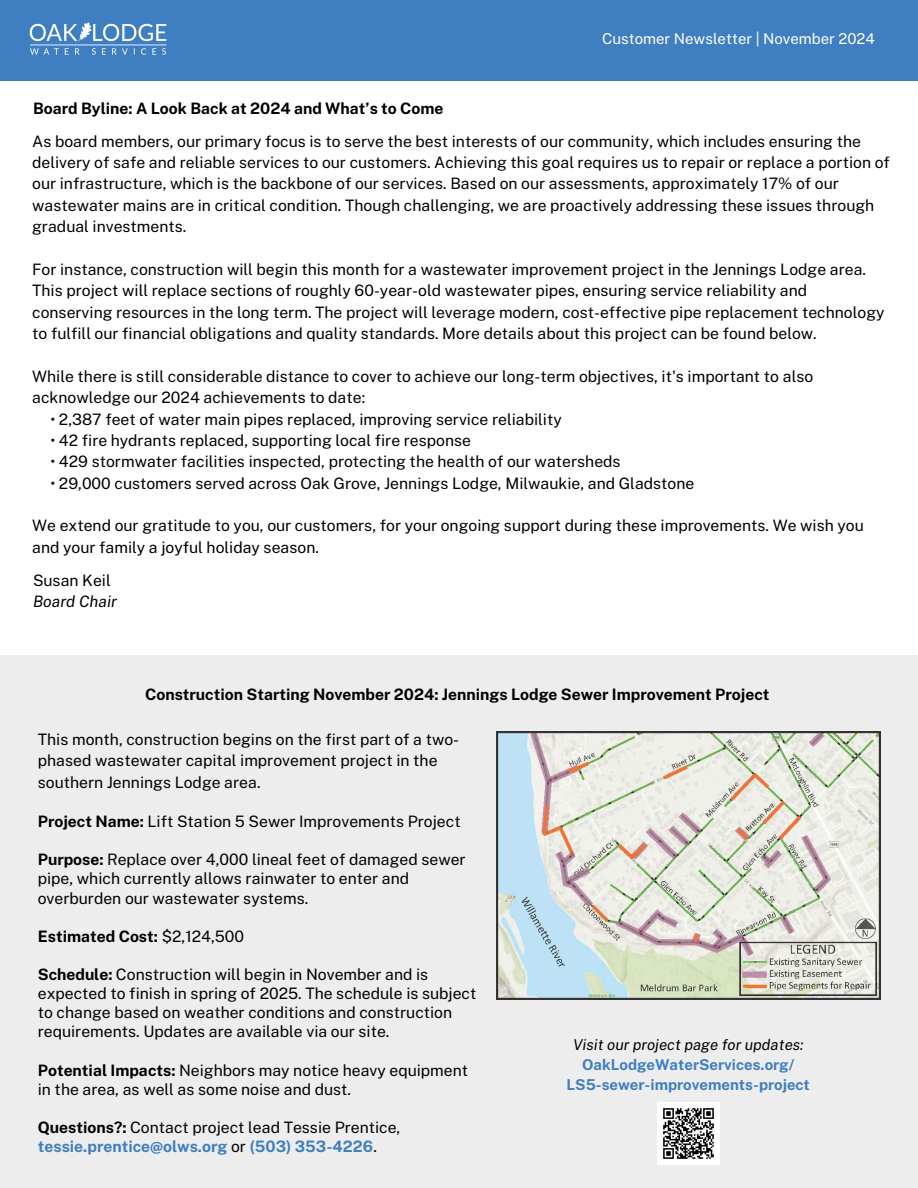
<style>
.page{position:relative;width:918px;height:1188px;background:#fff}
.page>*{position:absolute;margin:0;border:0;box-sizing:border-box;transform-origin:0 0}
.t1{font:16.5px "Canva Sans";color:#fefefe}
.t2{font:15.75px/21.3px "Public Sans";color:#000}
.t3{font:700 15.75px "Public Sans";color:#000}
.t4{font:700 15.75px/19.2px "Public Sans";color:#3f7ec1}
.t5{font:italic 15.75px "Public Sans";color:#000}
.t6{font:700 15px "Public Sans";color:#3f7ec1}
.t7{font:15px "Public Sans";color:#fefefe}
.t8{font:italic 15px "Public Sans";color:#000}
.s1{font-weight:700}
.s2{font-weight:400}
.s3{color:#000}
.s4{font-weight:400;color:#000}
</style>
<div class="page">
<div style="left:0;top:0;width:918px;height:80px;background:#3f7ec1"></div>
<img style="left:29px;top:22px;width:138px;height:33px">
<div style="left:0;top:655px;width:918px;height:533px;background:#ededed"></div>
<img style="left:496px;top:732px;width:384px;height:268px">
<img style="left:658px;top:1103px;width:62px;height:62px">
<p class="t3" style="left:33px;top:99px;width:412px">Board Byline: A Look Back at 2024 and What’s to Come</p>
<p class="t7" style="left:602px;top:30px;width:274px">Customer Newsletter | November 2024</p>
<p class="t1" style="left:582px;top:27px;width:314px">Customer Newsletter July/August 2024</p>
<p class="t2" style="left:32px;top:130px;width:859px">As board members, our primary focus is to serve the best interests of our community, which includes ensuring the delivery of safe and reliable services to our customers. Achieving this goal requires us to repair or replace a portion of our infrastructure, which is the backbone of our services. Based on our assessments, approximately 17% of our wastewater mains are in critical condition. Though challenging, we are proactively addressing these issues through gradual investments.</p>
<p class="t2" style="left:32px;top:259px;width:854px">For instance, construction will begin this month for a wastewater improvement project in the Jennings Lodge area.<br>This project will replace sections of roughly 60-year-old wastewater pipes, ensuring service reliability and conserving resources in the long term. The project will leverage modern, cost-effective pipe replacement technology to fulfill our financial obligations and quality standards. More details about this project can be found below.</p>
<p class="t2" style="left:32px;top:366px;width:783px">While there is still considerable distance to cover to achieve our long-term objectives, it's important to also acknowledge our 2024 achievements to date:</p>
<p class="t2" style="left:50px;top:408px;width:513px">• 2,387 feet of water main pipes replaced, improving service reliability</p>
<p class="t2" style="left:50px;top:430px;width:422px">• 42 fire hydrants replaced, supporting local fire response</p>
<p class="t2" style="left:50px;top:451px;width:572px">• 429 stormwater facilities inspected, protecting the health of our watersheds</p>
<h1 class="t2" style="left:50px;top:472px;width:646px">• 29,000 customers served across Oak Grove, Jennings Lodge, Milwaukie, and Gladstone</h1>
<p class="t2" style="left:32px;top:515px;width:833px">We extend our gratitude to you, our customers, for your ongoing support during these improvements. We wish you and your family a joyful holiday season.</p>
<p class="t2" style="left:33px;top:569px;width:79px">Susan Keil</p>
<p class="t5" style="left:33px;top:592px;width:86px">Board Chair</p>
<p class="t3" style="left:145px;top:685px;width:626px">Construction Starting November 2024: Jennings Lodge Sewer Improvement Project</p>
<p class="t2" style="left:38px;top:729px;width:423px">This month, construction begins on the first part of a two&shy;phased wastewater capital improvement project in the southern Jennings Lodge area.</p>
<p class="t2" style="left:38px;top:811px;width:424px"><span class="s1">Project Name:</span> Lift Station 5 Sewer Improvements Project</p>
<p class="t2" style="left:38px;top:850px;width:429px;line-height:19.2px"><span class="s1">Purpose:</span> Replace over 4,000 lineal feet of damaged sewer pipe, which currently allows rainwater to enter and overburden our wastewater systems.</p>
<p class="t3" style="left:38px;top:927px;width:208px">Estimated Cost: <span class="s2">$2,124,500</span></p>
<p class="t2" style="left:38px;top:965px;width:440px;line-height:19.2px"><span class="s1">Schedule:</span> Construction will begin in November and is expected to finish in spring of 2025. The schedule is subject to change based on weather conditions and construction requirements. Updates are available via our site.</p>
<p class="t2" style="left:38px;top:1060px;width:432px;line-height:19.2px"><span class="s1">Potential Impacts:</span> Neighbors may notice heavy equipment in the area, as well as some noise and dust.</p>
<p class="t4" style="left:38px;top:1118px;width:364px"><span class="s3">Questions?:</span> <span class="s4">Contact project lead Tessie Prentice, </span>tessie.prentice@olws.org <span class="s4">or</span> (503) 353-4226<span class="s4">.</span></p>
<p class="t8" style="left:573px;top:1036px;width:232px">Visit our project page for updates:</p>
<p class="t6" style="left:582px;top:1056px;width:214px">OakLodgeWaterServices.org/</p>
<p class="t6" style="left:567px;top:1076px;width:245px">LS5-sewer-improvements-project</p>
</div>
